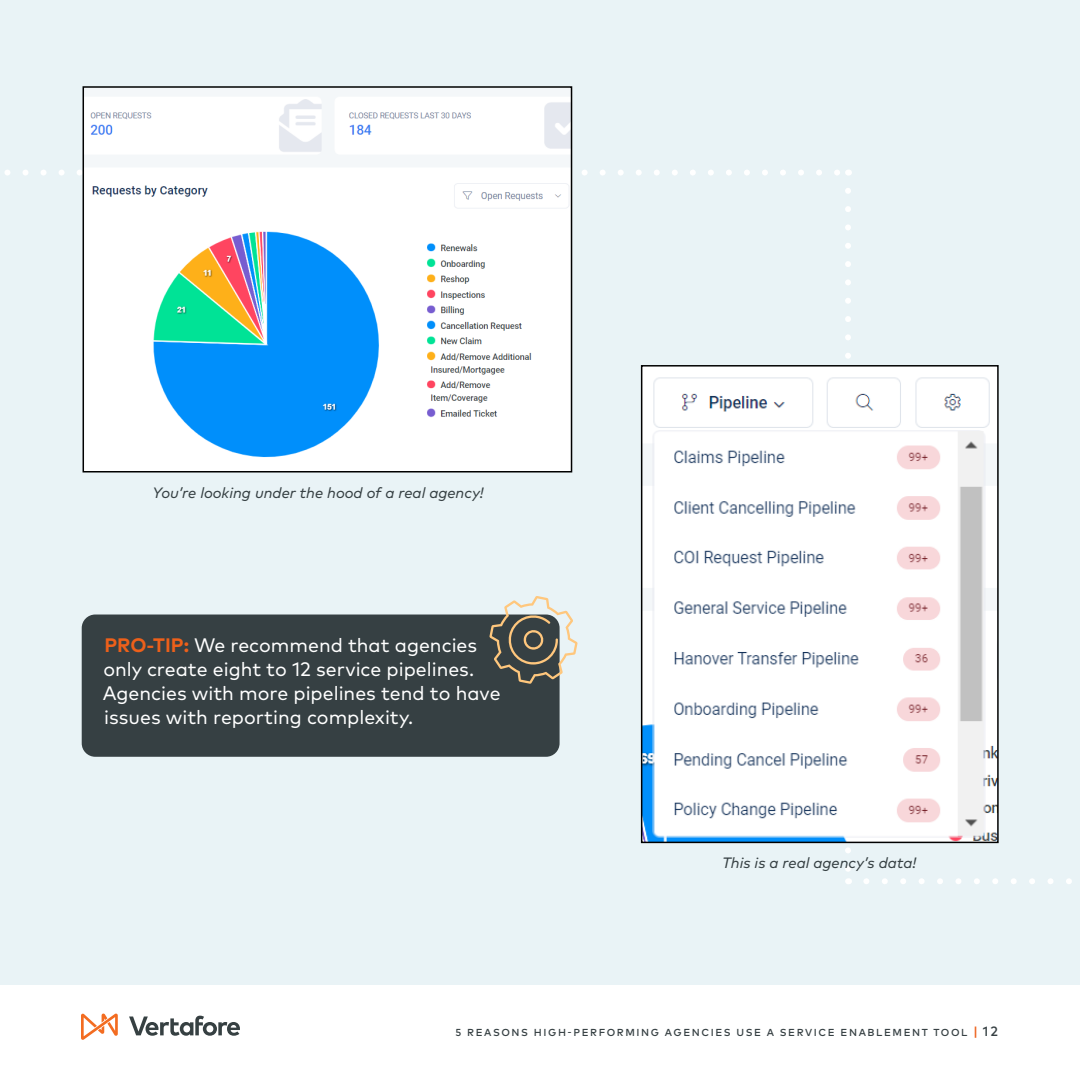
<style>
.page{position:relative;width:1080px;height:1080px;background:#fff}
.page>*{position:absolute;margin:0;border:0;box-sizing:border-box;transform-origin:0 0}
.t1{font:19.5px/24px "Mark Pro";color:#fff}
.t2{font:italic 15px "Mark Pro";color:#364043}
.t3{font:500 10.2px "Mark Pro";letter-spacing:.155em;color:#364043}
.s1{font-weight:700;color:#ed601a}
.s2{font-size:13.5px;color:#ed601a}
.s3{font-size:13.5px}
</style>
<div class="page">
<div style="left:0;top:0;width:1080px;height:986px;background:#e9f3f6"></div>
<svg style="left:7px;top:170px;width:832px;height:6px"></svg>
<svg style="left:845px;top:191px;width:6px;height:681px"></svg>
<svg style="left:866px;top:878px;width:206px;height:6px"></svg>
<div style="left:82px;top:615px;width:478px;height:142px;background:#364043;border-radius:14px"></div>
<svg style="left:489px;top:596px;width:89px;height:88px"></svg>
<svg style="left:81px;top:1014px;width:37px;height:26px"></svg>
<svg style="left:129px;top:1016px;width:111px;height:20px"></svg>
<img style="left:644px;top:368px;width:352px;height:472px">
<div style="left:641px;top:365px;width:358px;height:478px;border:2px solid #000"></div>
<img style="left:86px;top:89px;width:483px;height:380px">
<div style="left:83px;top:86px;width:489px;height:386px;border:2px solid #000"></div>
<p class="t2" style="left:153px;top:481px;width:333px">You’re looking under the hood of a real agency!</p>
<p class="t1" style="left:103px;top:632px;width:399px"><span class="s1">PRO-TIP:</span> We recommend that agencies only create eight to 12 service pipelines.<br>Agencies with more pipelines tend to have issues with reporting complexity.</p>
<p class="t2" style="left:722px;top:852px;width:196px">This is a real agency’s data!</p>
<p class="t3" style="left:456px;top:1025px;width:544px">5 REASONS HIGH-PERFORMING AGENCIES USE A SERVICE ENABLEMENT TOOL <span class="s2">|</span> <span class="s3">12</span></p>
</div>
